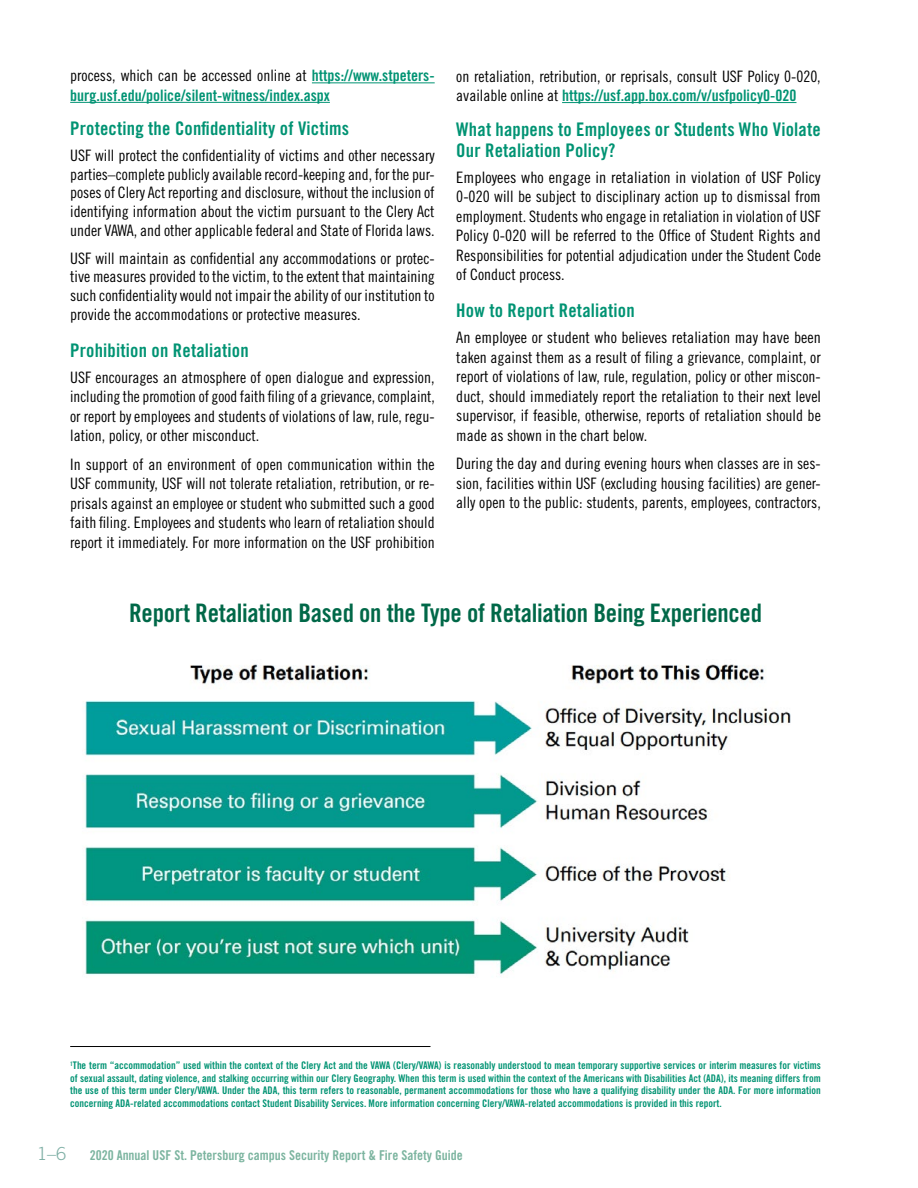
<style>
.page{position:relative;width:918px;height:1188px;background:#fff}
.page>*{position:absolute;margin:0;border:0;box-sizing:border-box;transform-origin:0 0}
.Body_main_title{font:25.5px "Trade Gothic LT Std Bd Cn 20";letter-spacing:-.01em;color:#006848}
.body_subtitle_teal{font:18.75px/21px "Trade Gothic LT Std Bd Cn 20";letter-spacing:.01em;color:#009373}
.Body_copy_K{font:18.75px "Trade Gothic LT Std Bd Cn 20";letter-spacing:.01em;color:#009373}
.t1{font:300 18px "Trade Gothic LT Std";color:#80b0a6}
.Body_copy_K-2{font:15.75px/19.5px "Trade Gothic LT Std Cn 18";color:#000;text-align:justify}
.Body_copy_K-3{font:15.75px/19.5px "Trade Gothic LT Std Bd Cn 20";color:#009373}
.t2{font:13.5px "Trade Gothic LT Std Bd Cn 20";color:#7bb49f}
.subtitles_teal_k{font:10.5px/12.6px "Trade Gothic LT Std Bd Cn 20";color:#009373;text-align:justify}
.s1{font-family:"Trade Gothic LT Std Cn 18";color:#000}
.s2{font-family:"Trade Gothic LT Std Bd Cn 20";color:#009373}
</style>
<div class="page">
<hr style="left:312px;top:82px;width:123px;height:1px;background:#009373">
<hr style="left:70px;top:102px;width:260px;height:1px;background:#009373">
<img style="left:85px;top:664px;width:706px;height:311px">
<hr style="left:562px;top:102px;width:234px;height:1px;background:#009373">
<hr style="left:70px;top:1046px;width:360px;height:1px;background:#000">
<p class="Body_copy_K-3" style="left:70px;top:66px;width:366px"><span class="s1">process, which can be accessed online at</span> https://www.stpeters&shy;burg.usf.edu/police/silent-witness/index.aspx</p>
<p class="Body_copy_K" style="left:70px;top:117px;width:281px">Protecting the Confidentiality of Victims</p>
<p class="Body_copy_K-2" style="left:70px;top:146px;width:366px;line-height:18.8px">USF will protect the confidentiality of victims and other necessary parties–complete publicly available record-keeping and, for the pur&shy;poses of Clery Act reporting and disclosure, without the inclusion of identifying information about the victim pursuant to the Clery Act under VAWA, and other applicable federal and State of Florida laws.</p>
<p class="Body_copy_K-2" style="left:70px;top:248px;width:366px;line-height:18.8px">USF will maintain as confidential any accommodations or protec&shy;tive measures provided to the victim, to the extent that maintaining such confidentiality would not impair the ability of our institution to provide the accommodations or protective measures.</p>
<p class="body_subtitle_teal" style="left:70px;top:339px;width:180px">Prohibition on Retaliation</p>
<p class="Body_copy_K-2" style="left:70px;top:367px;width:366px">USF encourages an atmosphere of open dialogue and expression, including the promotion of good faith filing of a grievance, complaint, or report by employees and students of violations of law, rule, regu&shy;lation, policy, or other misconduct.</p>
<p class="Body_copy_K-2" style="left:70px;top:454px;width:366px">In support of an environment of open communication within the USF community, USF will not tolerate retaliation, retribution, or re&shy;prisals against an employee or student who submitted such a good faith filing. Employees and students who learn of retaliation should report it immediately. For more information on the USF prohibition</p>
<p class="Body_copy_K-2" style="left:456px;top:66px;width:366px">on retaliation, retribution, or reprisals, consult USF Policy 0-020, available online at <span class="s2">https://usf.app.box.com/v/usfpolicy0-020</span></p>
<p class="body_subtitle_teal" style="left:456px;top:118px;width:366px">What happens to Employees or Students Who Violate<br>Our Retaliation Policy?</p>
<p class="Body_copy_K-2" style="left:456px;top:167px;width:366px">Employees who engage in retaliation in violation of USF Policy 0-020 will be subject to disciplinary action up to dismissal from employment. Students who engage in retaliation in violation of USF Policy 0-020 will be referred to the Office of Student Rights and Responsibilities for potential adjudication under the Student Code of Conduct process.</p>
<p class="body_subtitle_teal" style="left:456px;top:300px;width:180px">How to Report Retaliation</p>
<p class="Body_copy_K-2" style="left:456px;top:328px;width:366px">An employee or student who believes retaliation may have been taken against them as a result of filing a grievance, complaint, or report of violations of law, rule, regulation, policy or other miscon&shy;duct, should immediately report the retaliation to their next level supervisor, if feasible, otherwise, reports of retaliation should be made as shown in the chart below.</p>
<p class="Body_copy_K-2" style="left:456px;top:454px;width:366px">During the day and during evening hours when classes are in ses&shy;sion, facilities within USF (excluding housing facilities) are gener&shy;ally open to the public: students, parents, employees, contractors,</p>
<p class="Body_main_title" style="left:129px;top:598px;width:634px">Report Retaliation Based on the Type of Retaliation Being Experienced</p>
<p class="subtitles_teal_k" style="left:70px;top:1059px;width:752px"><sup>1</sup>The term “accommodation” used within the context of the Clery Act and the VAWA (Clery/VAWA) is reasonably understood to mean temporary supportive services or interim measures for victims of sexual assault, dating violence, and stalking occurring within our Clery Geography. When this term is used within the context of the Americans with Disabilities Act (ADA), its meaning differs from the use of this term under Clery/VAWA. Under the ADA, this term refers to reasonable, permanent accommodations for those who have a qualifying disability under the ADA. For more information concerning ADA-related accommodations contact Student Disability Services. More information concerning Clery/VAWA-related accommodations is provided in this report.</p>
<p class="t1" style="left:37px;top:1143px;width:31px">1–6</p>
<p class="t2" style="left:90px;top:1147px;width:375px">2020 Annual USF St. Petersburg campus Security Report &amp; Fire Safety Guide</p>
</div>
